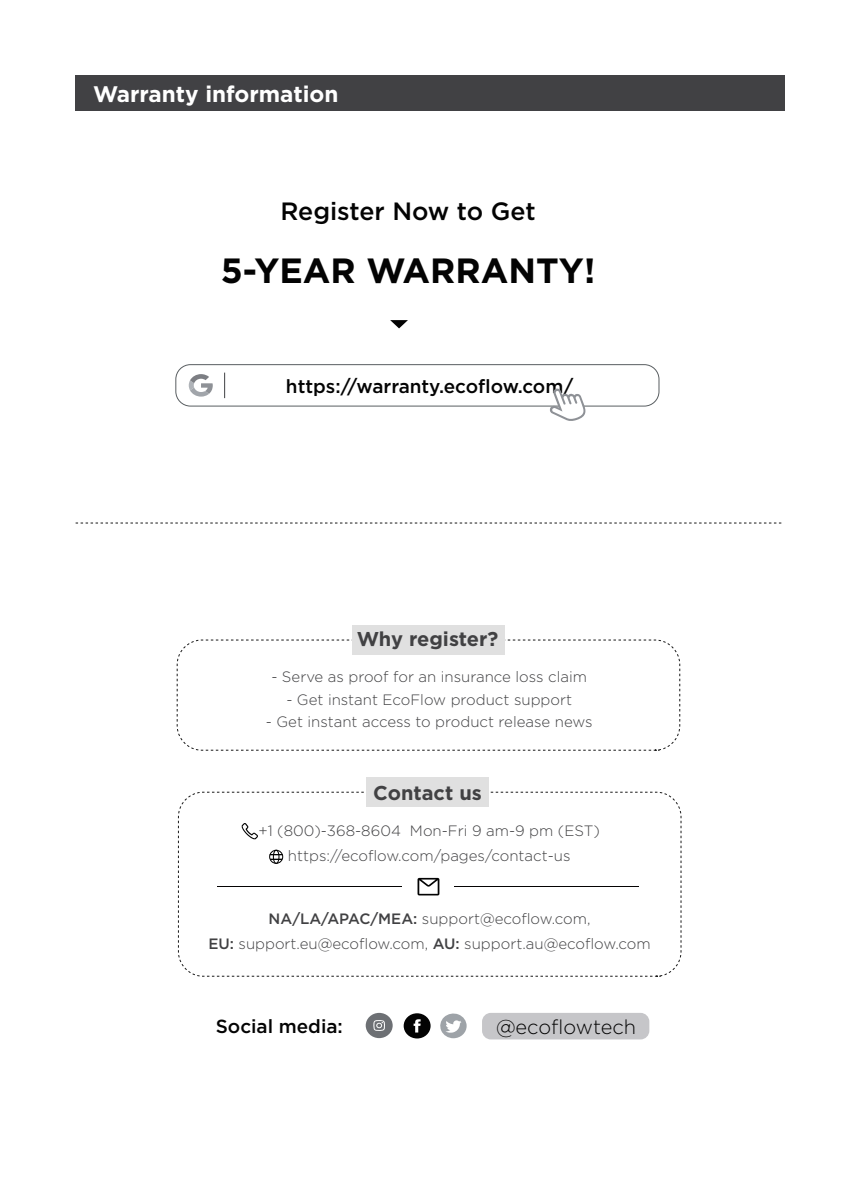
<style>
.page{position:relative;width:858px;height:1177px;background:#fff}
.page>*{position:absolute;margin:0;border:0;box-sizing:border-box;transform-origin:0 0}
.t1{font:700 35px "Gotham";color:#030303}
.t2{font:500 25px "Gotham";color:#030303}
.t3{font:700 22.5px "Gotham";color:#fff}
.t4{font:700 20px "Gotham";color:#414143}
.t5{font:300 20px "Gotham";color:#030303}
.t6{font:500 19px "Gotham";color:#030303}
.t7{font:300 15px/25px "Gotham";color:#414143;text-align:center}
.s1{font-weight:500}
</style>
<div class="page">
<svg style="left:207px;top:791px;width:446px;height:1px"></svg>
<svg style="left:178px;top:792px;width:503px;height:184px"></svg>
<div style="left:366px;top:777px;width:123px;height:29px;background:#e0e0e0"></div>
<div style="left:75px;top:75px;width:709px;height:35px;background:#414144"></div>
<svg style="left:390px;top:320px;width:18px;height:8px"></svg>
<div style="left:175px;top:364px;width:484px;height:42px;border:1px solid #595e61;border-radius:15px"></div>
<svg style="left:189px;top:374px;width:24px;height:22px"></svg>
<svg style="left:549px;top:388px;width:38px;height:33px"></svg>
<svg style="left:224px;top:372px;width:1px;height:26px"></svg>
<svg style="left:76px;top:522px;width:705px;height:1px"></svg>
<svg style="left:177px;top:639px;width:503px;height:111px"></svg>
<div style="left:352px;top:625px;width:153px;height:29px;background:#e0e0e0"></div>
<svg style="left:417px;top:877px;width:22px;height:18px"></svg>
<hr style="left:218px;top:886px;width:184px;height:1px;background:#050303">
<hr style="left:455px;top:886px;width:184px;height:1px;background:#050303">
<svg style="left:240px;top:822px;width:18px;height:18px"></svg>
<svg style="left:269px;top:849px;width:14px;height:14px"></svg>
<svg style="left:403px;top:1013px;width:27px;height:25px"></svg>
<svg style="left:440px;top:1013px;width:26px;height:25px"></svg>
<svg style="left:365px;top:1012px;width:27px;height:26px"></svg>
<div style="left:482px;top:1012px;width:167px;height:27px;background:#c6c6c9;border-radius:9px"></div>
<h3 class="t3" style="left:93px;top:79px;width:247px">Warranty information</h3>
<h2 class="t2" style="left:280px;top:195px;width:257px">Register Now to Get</h2>
<h1 class="t1" style="left:221px;top:247px;width:376px">5-YEAR WARRANTY!</h1>
<p class="t6" style="left:286px;top:373px;width:289px">https://warranty.ecoflow.com/</p>
<h3 class="t4" style="left:356px;top:625px;width:143px">Why register?</h3>
<p class="t7" style="left:271px;top:664px;width:317px">- Serve as proof for an insurance loss claim</p>
<p class="t7" style="left:286px;top:686px;width:287px">- Get instant EcoFlow product support</p>
<p class="t7" style="left:266px;top:709px;width:328px">- Get instant access to product release news</p>
<h3 class="t4" style="left:373px;top:779px;width:110px">Contact us</h3>
<p class="t7" style="left:258px;top:818px;width:343px">+1 (800)-368-8604 Mon-Fri 9 am-9 pm (EST) https://ecoflow.com/pages/contact-us</p>
<p class="t7" style="left:208px;top:905px;width:444px"><span class="s1">NA/LA/APAC/MEA:</span> support@ecoflow.com,<br><span class="s1">EU:</span> support.eu@ecoflow.com, <span class="s1">AU:</span> support.au@ecoflow.com</p>
<p class="t6" style="left:216px;top:1014px;width:129px">Social media:</p>
<h3 class="t5" style="left:496px;top:1014px;width:142px">@ecoflowtech</h3>
</div>
